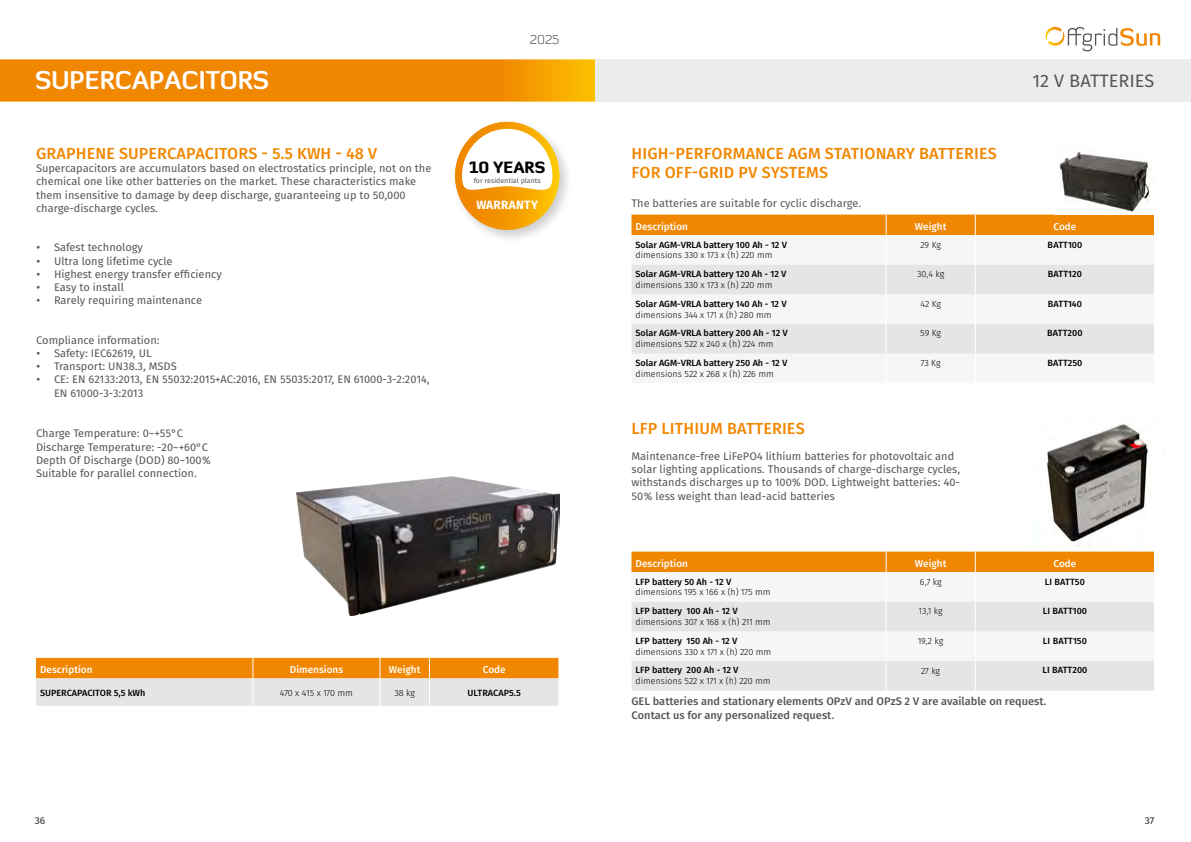
<style>
.page{position:relative;width:1191px;height:842px;background:#fff}
.page>*{position:absolute;margin:0;border:0;box-sizing:border-box;transform-origin:0 0}
.t1{font:700 25px "Diavlo";color:#fff}
.t2{font:18px "Fira Sans OT";color:#565655}
.t3{font:16px/19.2px "Fira Sans OT Medium";letter-spacing:.01em;color:#f18700}
.t4{font:900 15.6px "Diavlo";color:#000}
.t5{font:300 13px "Diavlo";color:#565655}
.t6{font:700 12px "Fira Sans OT";letter-spacing:.02em;color:#fff}
.t7{font:11px/13.2px "Fira Sans OT";color:#565655}
.t8{font:11px/13.2px "Fira Sans OT Medium";color:#565655}
.t9{font:10px "Fira Sans OT Medium";color:#fff}
.t10{font:10px "Fira Sans OT Medium";color:#565655}
.t11{font:9px "Fira Sans OT Medium";color:#000}
.t12{font:9px "Fira Sans OT Light";color:#000}
.t13{font:7px "Fira Sans OT";color:#565655}
</style>
<div class="page">
<svg style="left:1045px;top:27px;width:115px;height:24px"></svg>
<svg style="left:0;top:59px;width:595px;height:43px;background:#f28d04"></svg>
<div style="left:631px;top:235px;width:523px;height:30px;background:#f6f6f6"></div>
<svg style="left:631px;top:265px;width:523px;height:89px;fill:#e5e5e5"></svg>
<div style="left:631px;top:215px;width:523px;height:20px;background:#f18700"></div>
<hr style="left:885px;top:235px;width:1px;height:30px;background:#fff">
<hr style="left:885px;top:294px;width:1px;height:30px;background:#fff">
<hr style="left:974px;top:235px;width:1px;height:30px;background:#fff">
<hr style="left:974px;top:294px;width:1px;height:30px;background:#fff">
<svg style="left:885px;top:265px;width:1px;height:29px"></svg>
<svg style="left:974px;top:265px;width:1px;height:29px"></svg>
<hr style="left:885px;top:324px;width:1px;height:30px;background:#fff">
<hr style="left:974px;top:324px;width:1px;height:30px;background:#fff">
<img style="left:1057px;top:150px;width:96px;height:65px">
<div style="left:631px;top:572px;width:523px;height:30px;background:#f6f6f6"></div>
<svg style="left:631px;top:602px;width:523px;height:89px;fill:#e5e5e5"></svg>
<div style="left:631px;top:552px;width:523px;height:20px;background:#f18700"></div>
<hr style="left:885px;top:572px;width:1px;height:30px;background:#fff">
<hr style="left:885px;top:631px;width:1px;height:30px;background:#fff">
<hr style="left:974px;top:572px;width:1px;height:30px;background:#fff">
<hr style="left:974px;top:631px;width:1px;height:30px;background:#fff">
<svg style="left:885px;top:602px;width:1px;height:29px"></svg>
<svg style="left:974px;top:602px;width:1px;height:29px"></svg>
<hr style="left:885px;top:661px;width:1px;height:30px;background:#fff">
<hr style="left:974px;top:661px;width:1px;height:30px;background:#fff">
<img style="left:1046px;top:424px;width:104px;height:122px">
<div style="left:595px;top:59px;width:596px;height:43px;background:#ebecec"></div>
<svg style="left:36px;top:658px;width:523px;height:48px;background:#eabd85"></svg>
<div style="left:451px;top:118px;width:123px;height:127px;background:#000;opacity:.2"></div>
<svg style="left:451px;top:118px;width:112px;height:108px"></svg>
<img style="left:296px;top:477px;width:263px;height:138px">
<h1 class="t1" style="left:35px;top:64px;width:236px">SUPERCAPACITORS</h1>
<h3 class="t3" style="left:36px;top:145px;width:343px">GRAPHENE SUPERCAPACITORS - 5.5 KWH - 48 V</h3>
<p class="t7" style="left:36px;top:162px;width:397px">Supercapacitors are accumulators based on electrostatics principle, not on the chemical one like other batteries on the market. These characteristics make them insensitive to damage by deep discharge, guaranteeing up to 50,000 charge-discharge cycles.</p>
<p class="t7" style="left:36px;top:242px;width:108px">• Safest technology</p>
<p class="t7" style="left:36px;top:255px;width:138px">• Ultra long lifetime cycle</p>
<p class="t7" style="left:36px;top:268px;width:187px">• Highest energy transfer efficiency</p>
<p class="t7" style="left:36px;top:281px;width:89px">• Easy to install</p>
<p class="t7" style="left:36px;top:294px;width:167px">• Rarely requiring maintenance</p>
<p class="t7" style="left:36px;top:334px;width:125px">Compliance information:</p>
<p class="t7" style="left:36px;top:347px;width:117px">• Safety: IEC62619, UL</p>
<p class="t7" style="left:36px;top:360px;width:142px">• Transport: UN38.3, MSDS</p>
<p class="t7" style="left:54px;top:374px;width:377px;text-indent:-18px">• CE: EN 62133:2013, EN 55032:2015+AC:2016, EN 55035:2017, EN 61000-3-2:2014,<br>EN 61000-3-3:2013</p>
<p class="t7" style="left:36px;top:428px;width:177px">Charge Temperature: 0~+55°C Discharge Temperature: -20~+60°C Depth Of Discharge (DOD) 80~100% Suitable for parallel connection.</p>
<p class="t5" style="left:530px;top:31px;width:31px">2025</p>
<h3 class="t4" style="left:469px;top:157px;width:78px">10 YEARS</h3>
<p class="t6" style="left:476px;top:197px;width:63px">WARRANTY</p>
<p class="t13" style="left:474px;top:175px;width:68px">for residential plants</p>
<p class="t9" style="left:40px;top:662px;width:54px">Description</p>
<p class="t9" style="left:290px;top:662px;width:55px">Dimensions</p>
<p class="t9" style="left:389px;top:662px;width:33px">Weight</p>
<p class="t9" style="left:483px;top:662px;width:25px">Code</p>
<p class="t11" style="left:40px;top:687px;width:107px">SUPERCAPACITOR 5,5 kWh</p>
<p class="t12" style="left:280px;top:687px;width:75px">470 x 415 x 170 mm</p>
<p class="t12" style="left:394px;top:687px;width:22px">38 kg</p>
<p class="t11" style="left:467px;top:687px;width:55px">ULTRACAP5.5</p>
<h2 class="t2" style="left:1032px;top:68px;width:123px">12 V BATTERIES</h2>
<h3 class="t3" style="left:631px;top:145px;width:367px">HIGH-PERFORMANCE AGM STATIONARY BATTERIES<br>FOR OFF-GRID PV SYSTEMS</h3>
<p class="t7" style="left:631px;top:197px;width:231px">The batteries are suitable for cyclic discharge.</p>
<p class="t9" style="left:635px;top:219px;width:54px">Description</p>
<p class="t9" style="left:915px;top:219px;width:33px">Weight</p>
<p class="t9" style="left:1053px;top:219px;width:25px">Code</p>
<p class="t11" style="left:635px;top:238px;width:153px">Solar AGM-VRLA battery 100 Ah - 12 V</p>
<p class="t12" style="left:635px;top:249px;width:138px">dimensions 330 x 173 x (h) 220 mm</p>
<p class="t12" style="left:920px;top:238px;width:22px">29 Kg</p>
<p class="t11" style="left:1047px;top:238px;width:36px">BATT100</p>
<p class="t11" style="left:635px;top:268px;width:153px">Solar AGM-VRLA battery 120 Ah - 12 V</p>
<p class="t12" style="left:635px;top:279px;width:138px">dimensions 330 x 173 x (h) 220 mm</p>
<p class="t12" style="left:917px;top:268px;width:29px">30,4 kg</p>
<p class="t11" style="left:1048px;top:268px;width:35px">BATT120</p>
<p class="t11" style="left:635px;top:297px;width:153px">Solar AGM-VRLA battery 140 Ah - 12 V</p>
<p class="t12" style="left:635px;top:308px;width:138px">dimensions 344 x 171 x (h) 280 mm</p>
<p class="t12" style="left:920px;top:297px;width:22px">42 Kg</p>
<p class="t11" style="left:1047px;top:297px;width:36px">BATT140</p>
<p class="t11" style="left:635px;top:327px;width:154px">Solar AGM-VRLA battery 200 Ah - 12 V</p>
<p class="t12" style="left:635px;top:338px;width:139px">dimensions 522 x 240 x (h) 224 mm</p>
<p class="t12" style="left:920px;top:327px;width:22px">59 Kg</p>
<p class="t11" style="left:1047px;top:327px;width:37px">BATT200</p>
<p class="t11" style="left:635px;top:357px;width:153px">Solar AGM-VRLA battery 250 Ah - 12 V</p>
<p class="t12" style="left:635px;top:367px;width:140px">dimensions 522 x 268 x (h) 226 mm</p>
<p class="t12" style="left:921px;top:357px;width:21px">73 Kg</p>
<p class="t11" style="left:1047px;top:357px;width:36px">BATT250</p>
<h3 class="t3" style="left:631px;top:420px;width:174px">LFP LITHIUM BATTERIES</h3>
<p class="t7" style="left:631px;top:450px;width:330px">Maintenance-free LiFePO4 lithium batteries for photovoltaic and solar lighting applications. Thousands of charge-discharge cycles, withstands discharges up to 100% DOD. Lightweight batteries: 40- 50% less weight than lead-acid batteries</p>
<p class="t9" style="left:635px;top:556px;width:54px">Description</p>
<p class="t9" style="left:915px;top:556px;width:33px">Weight</p>
<p class="t9" style="left:1053px;top:556px;width:25px">Code</p>
<p class="t11" style="left:635px;top:575px;width:97px">LFP battery 50 Ah - 12 V</p>
<p class="t12" style="left:635px;top:586px;width:137px">dimensions 195 x 166 x (h) 175 mm</p>
<p class="t12" style="left:920px;top:575px;width:23px">6,7 kg</p>
<p class="t11" style="left:1044px;top:575px;width:42px">LI BATT50</p>
<p class="t11" style="left:635px;top:605px;width:104px">LFP battery 100 Ah - 12 V</p>
<p class="t12" style="left:635px;top:616px;width:137px">dimensions 307 x 168 x (h) 211 mm</p>
<p class="t12" style="left:919px;top:605px;width:25px">13,1 kg</p>
<p class="t11" style="left:1042px;top:605px;width:46px">LI BATT100</p>
<p class="t11" style="left:635px;top:634px;width:103px">LFP battery 150 Ah - 12 V</p>
<p class="t12" style="left:635px;top:645px;width:137px">dimensions 330 x 171 x (h) 220 mm</p>
<p class="t12" style="left:918px;top:634px;width:27px">19,2 kg</p>
<p class="t11" style="left:1043px;top:634px;width:45px">LI BATT150</p>
<p class="t11" style="left:635px;top:664px;width:105px">LFP battery 200 Ah - 12 V</p>
<p class="t12" style="left:635px;top:675px;width:137px">dimensions 522 x 171 x (h) 220 mm</p>
<p class="t12" style="left:921px;top:664px;width:20px">27 kg</p>
<p class="t11" style="left:1042px;top:664px;width:47px">LI BATT200</p>
<p class="t8" style="left:631px;top:696px;width:416px">GEL batteries and stationary elements OPzV and OPzS 2 V are available on request.<br>Contact us for any personalized request.</p>
<p class="t10" style="left:35px;top:814px;width:12px">36</p>
<p class="t10" style="left:1144px;top:814px;width:11px">37</p>
</div>
